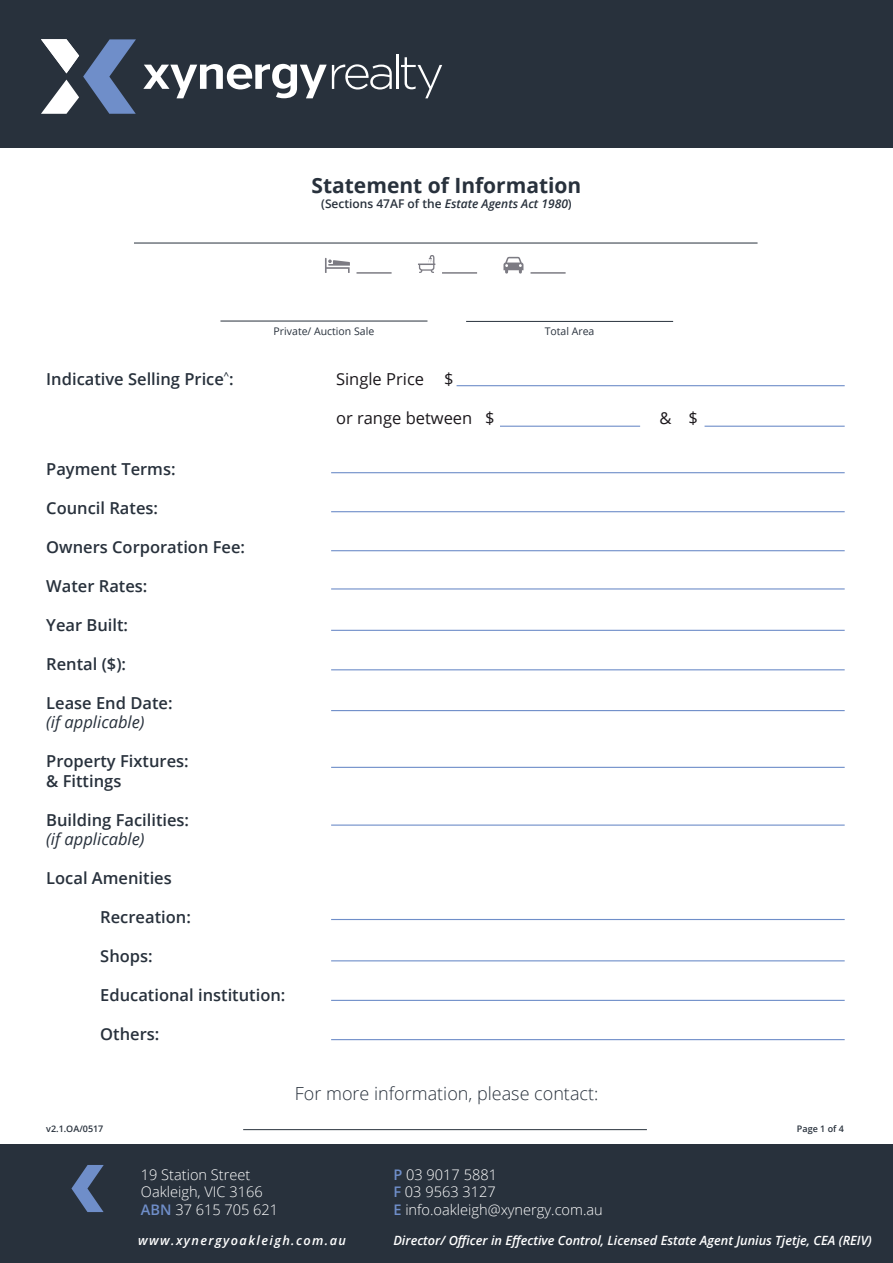
<style>
.page{position:relative;width:893px;height:1263px;background:#fff}
.page>*{position:absolute;margin:0;border:0;box-sizing:border-box;transform-origin:0 0}
.t1{font:700 21px "Open Sans";color:#28313c}
.t2{font:300 18px "Open Sans";color:#28313c}
.t3{font:600 16.5px/19.5px "Open Sans";color:#28313c}
.t4{font:16.5px "Open Sans";color:#1b171b}
.t5{font:italic 16.5px "Open Sans";color:#28313c}
.t6{font:300 14.55px/17.5px "Open Sans";color:#fff}
.t7{font:italic 600 12.75px "Open Sans";color:#fff}
.t8{font:italic 600 12.75px "Open Sans";letter-spacing:.11em;color:#fff}
.t9{font:600 12px "Open Sans";color:#28313c}
.t10{font:10.5px "Open Sans";color:#28313c}
.t11{font:600 9px "Open Sans";color:#28313c}
.s1{font-style:italic}
.s2{font-weight:600;color:#6f8ec9}
</style>
<div class="page">
<div style="left:0;top:0;width:893px;height:147px;background:#28313c"></div>
<svg style="left:143px;top:64px;width:249px;height:34px"></svg>
<hr style="left:396px;top:55px;width:3px;height:34px;background:#fff">
<svg style="left:401px;top:57px;width:41px;height:41px"></svg>
<svg style="left:41px;top:39px;width:95px;height:75px"></svg>
<div style="left:0;top:1145px;width:893px;height:118px;background:#28313c"></div>
<svg style="left:71px;top:1165px;width:33px;height:47px"></svg>
<hr style="left:134px;top:243px;width:624px;height:1px;background:#28313c">
<hr style="left:220px;top:321px;width:207px;height:1px;background:#28313c">
<hr style="left:466px;top:321px;width:207px;height:1px;background:#28313c">
<hr style="left:457px;top:385px;width:388px;height:1px;background:#6f8ec9">
<hr style="left:705px;top:426px;width:140px;height:1px;background:#6f8ec9">
<hr style="left:500px;top:426px;width:140px;height:1px;background:#6f8ec9">
<hr style="left:331px;top:511px;width:514px;height:1px;background:#6f8ec9">
<hr style="left:331px;top:550px;width:514px;height:1px;background:#6f8ec9">
<hr style="left:331px;top:472px;width:514px;height:1px;background:#6f8ec9">
<hr style="left:331px;top:588px;width:514px;height:1px;background:#6f8ec9">
<hr style="left:331px;top:630px;width:514px;height:1px;background:#6f8ec9">
<hr style="left:331px;top:669px;width:514px;height:1px;background:#6f8ec9">
<hr style="left:331px;top:710px;width:514px;height:1px;background:#6f8ec9">
<hr style="left:331px;top:919px;width:514px;height:1px;background:#6f8ec9">
<hr style="left:331px;top:960px;width:514px;height:1px;background:#6f8ec9">
<hr style="left:331px;top:1000px;width:514px;height:1px;background:#6f8ec9">
<hr style="left:331px;top:1039px;width:514px;height:1px;background:#6f8ec9">
<hr style="left:331px;top:767px;width:514px;height:1px;background:#6f8ec9">
<hr style="left:331px;top:824px;width:514px;height:2px;background:#6f8ec9">
<svg style="left:325px;top:258px;width:25px;height:15px"></svg>
<svg style="left:503px;top:257px;width:20px;height:17px"></svg>
<svg style="left:418px;top:255px;width:17px;height:18px"></svg>
<hr style="left:357px;top:272px;width:35px;height:2px;background:#7c7b83">
<hr style="left:442px;top:272px;width:35px;height:2px;background:#7c7b83">
<hr style="left:531px;top:272px;width:35px;height:2px;background:#7c7b83">
<hr style="left:243px;top:1129px;width:404px;height:1px;background:#28313c">
<p class="t1" style="left:311px;top:171px;width:271px">Statement of Information</p>
<p class="t9" style="left:321px;top:195px;width:252px">(Sections 47AF of the <span class="s1">Estate Agents Act 1980</span>)</p>
<p class="t3" style="left:46px;top:368px;width:189px">Indicative Selling Price<sup>^</sup>:</p>
<p class="t10" style="left:274px;top:324px;width:102px">Private/ Auction Sale</p>
<p class="t10" style="left:545px;top:324px;width:51px">Total Area</p>
<p class="t4" style="left:336px;top:367px;width:119px">Single Price $</p>
<p class="t4" style="left:336px;top:406px;width:160px">or range between $</p>
<p class="t4" style="left:659px;top:406px;width:40px">&amp; $</p>
<p class="t3" style="left:46px;top:458px;width:131px">Payment Terms:</p>
<p class="t3" style="left:46px;top:497px;width:113px">Council Rates:</p>
<p class="t3" style="left:46px;top:536px;width:200px">Owners Corporation Fee:</p>
<p class="t3" style="left:46px;top:575px;width:103px">Water Rates:</p>
<p class="t3" style="left:46px;top:614px;width:83px">Year Built:</p>
<p class="t3" style="left:46px;top:654px;width:81px">Rental ($):</p>
<p class="t3" style="left:46px;top:693px;width:128px">Lease End Date:</p>
<p class="t5" style="left:46px;top:711px;width:100px">(if applicable)</p>
<p class="t3" style="left:46px;top:751px;width:144px">Property Fixtures: &amp; Fittings</p>
<p class="t3" style="left:46px;top:810px;width:144px">Building Facilities:</p>
<p class="t5" style="left:46px;top:828px;width:100px">(if applicable)</p>
<p class="t3" style="left:46px;top:868px;width:127px">Local Amenities</p>
<p class="t3" style="left:100px;top:907px;width:92px">Recreation:</p>
<p class="t3" style="left:100px;top:946px;width:54px">Shops:</p>
<p class="t3" style="left:100px;top:985px;width:187px">Educational institution:</p>
<p class="t3" style="left:100px;top:1024px;width:61px">Others:</p>
<p class="t2" style="left:295px;top:1081px;width:305px">For more information, please contact:</p>
<p class="t11" style="left:46px;top:1122px;width:59px">v2.1.OA/0517</p>
<p class="t11" style="left:797px;top:1122px;width:49px">Page 1 of 4</p>
<p class="t6" style="left:141px;top:1165px;width:123px">19 Station Street<br>Oakleigh, VIC 3166</p>
<p class="t6" style="left:141px;top:1200px;width:139px"><span class="s2">ABN</span> 37 615 705 621</p>
<p class="t8" style="left:138px;top:1232px;width:209px">www.xynergyoakleigh.com.au</p>
<p class="t6" style="left:393px;top:1165px;width:211px"><span class="s2">P</span> 03 9017 5881<br><span class="s2">F</span> 03 9563 3127<br><span class="s2">E</span> info.oakleigh@xynergy.com.au</p>
<p class="t7" style="left:393px;top:1232px;width:480px">Director/ Officer in Effective Control, Licensed Estate Agent Junius Tjetje, CEA (REIV)</p>
</div>
